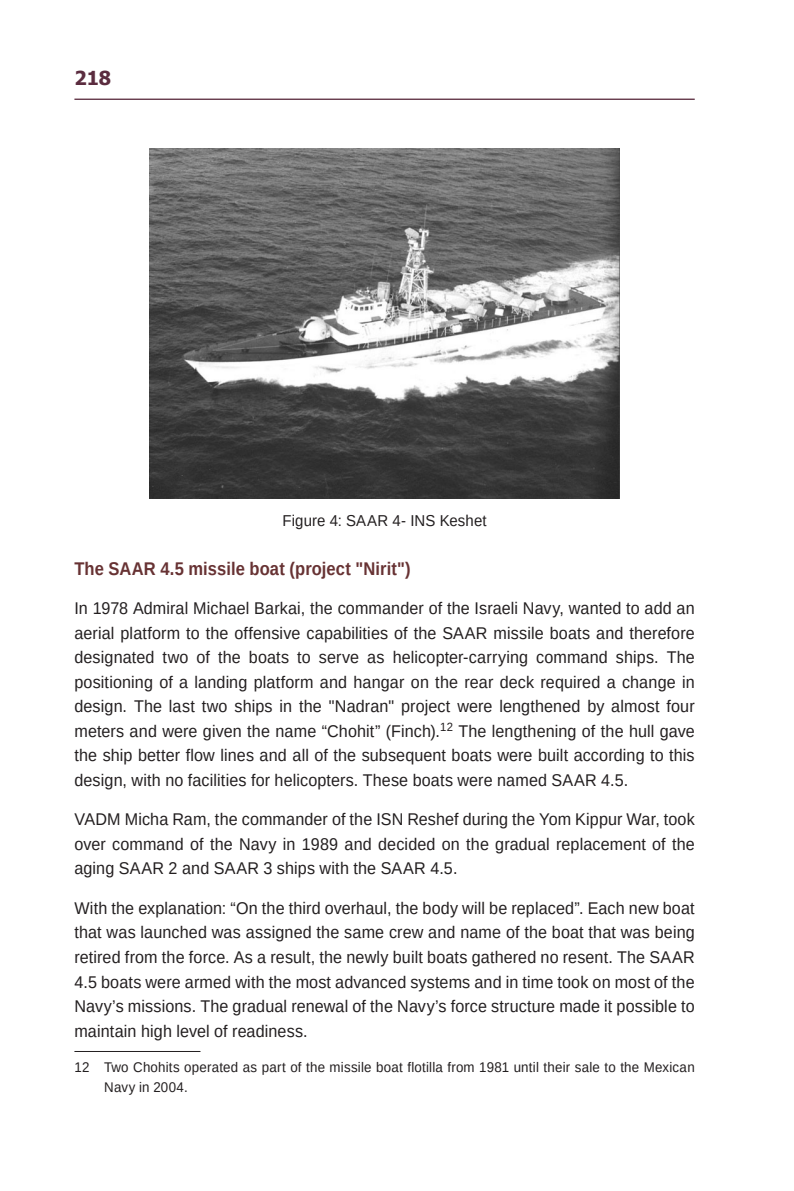
<style>
.page{position:relative;width:794px;height:1191px;background:#fff}
.page>*{position:absolute;margin:0;border:0;box-sizing:border-box;transform-origin:0 0}
.t1{font:700 19.25px "Tahoma";color:#5b2c3f}
.כותרת_3{font:700 18.38px "Arimo";letter-spacing:.005em;color:#673233;scale:.9 1}
.t2{font:16.97px/24.5px "Arimo";letter-spacing:.01em;color:#231f20;text-align:justify;scale:.95 1}
.איור{font:15.75px "Arimo";letter-spacing:.01em;color:#231f20;scale:.95 1}
.הערת_שוליים{font:14px/20.1px "Arimo";letter-spacing:.015em;color:#231f20;scale:.95 1}
</style>
<div class="page">
<hr style="left:74px;top:99px;width:620px;height:1px;background:#5b2c3f">
<img style="left:150px;top:149px;width:469px;height:349px">
<hr style="left:74px;top:1051px;width:126px;height:1px;background:#231f20">
<p class="t1" style="left:74px;top:65px;width:38px">218</p>
<p class="איור" style="left:282px;top:510px;width:216px">Figure 4: SAAR 4- INS Keshet</p>
<p class="כותרת_3" style="left:74px;top:555px;width:375px">The SAAR 4.5 missile boat (project "Nirit")</p>
<p class="t2" style="left:74px;top:596px;width:654px">In 1978 Admiral Michael Barkai, the commander of the Israeli Navy, wanted to add an aerial platform to the offensive capabilities of the SAAR missile boats and therefore designated two of the boats to serve as helicopter-carrying command ships. The positioning of a landing platform and hangar on the rear deck required a change in design. The last two ships in the "Nadran" project were lengthened by almost four meters and were given the name “Chohit” (Finch).<sup>12</sup> The lengthening of the hull gave the ship better flow lines and all of the subsequent boats were built according to this design, with no facilities for helicopters. These boats were named SAAR 4.5.</p>
<p class="t2" style="left:74px;top:807px;width:654px">VADM Micha Ram, the commander of the ISN Reshef during the Yom Kippur War, took over command of the Navy in 1989 and decided on the gradual replacement of the aging SAAR 2 and SAAR 3 ships with the SAAR 4.5.</p>
<p class="t2" style="left:74px;top:896px;width:654px">With the explanation: “On the third overhaul, the body will be replaced”. Each new boat that was launched was assigned the same crew and name of the boat that was being retired from the force. As a result, the newly built boats gathered no resent. The SAAR 4.5 boats were armed with the most advanced systems and in time took on most of the Navy’s missions. The gradual renewal of the Navy’s force structure made it possible to maintain high level of readiness.</p>
<p class="הערת_שוליים" style="left:104px;top:1056px;width:623px;text-indent:-30px">12 Two Chohits operated as part of the missile boat flotilla from 1981 until their sale to the Mexican<br>Navy in 2004.</p>
</div>
